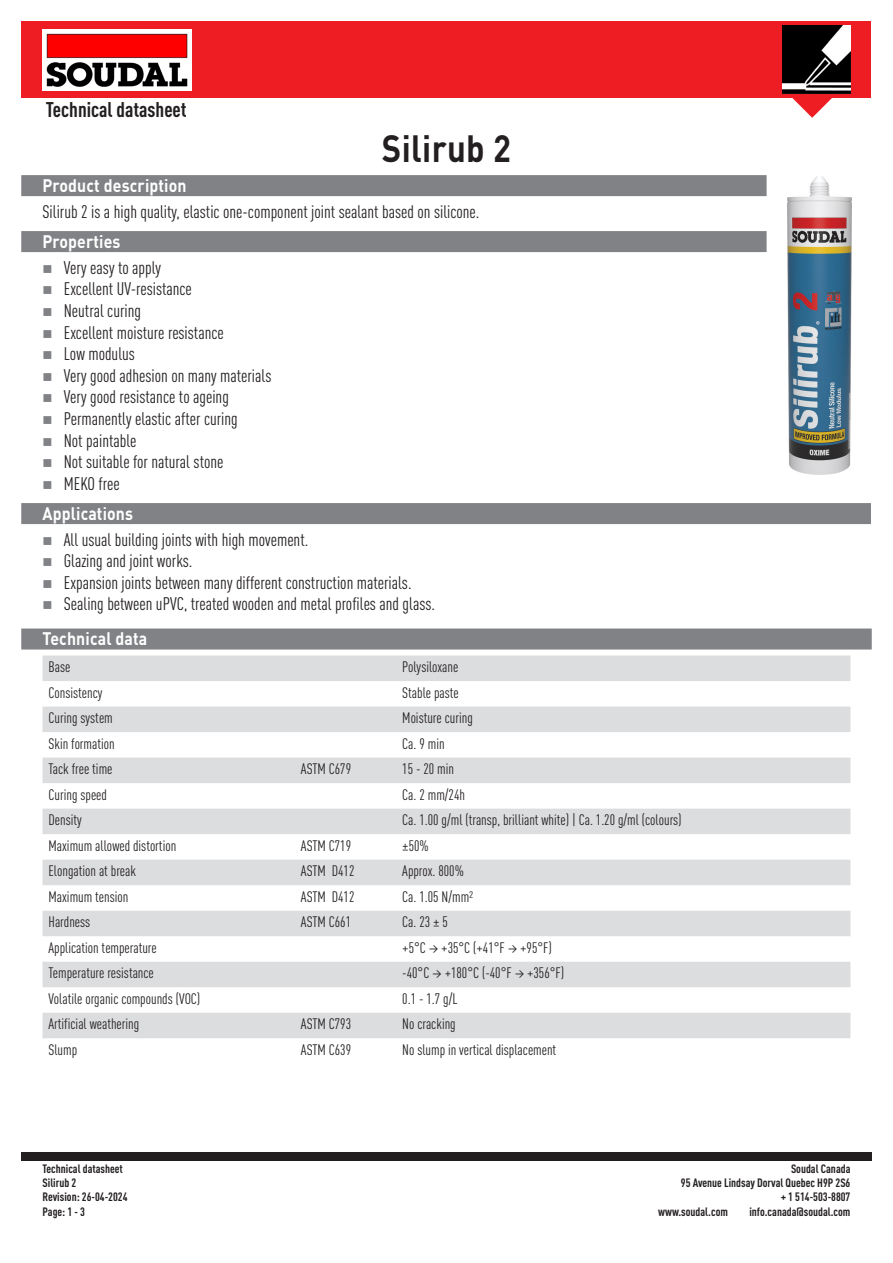
<style>
.page{position:relative;width:893px;height:1263px;background:#fff}
.page>*{position:absolute;margin:0;border:0;box-sizing:border-box;transform-origin:0 0}
.t1{font:700 37.5px "DIN Pro";letter-spacing:.01em;color:#231f20;scale:.88 1}
.Disclamer_Title{font:700 condensed 21px "DIN Pro";color:#231f20}
.Body_tekst{font:condensed 18px "DIN Pro";color:#231f20}
.Labels{font:700 18px "DIN Pro";letter-spacing:.01em;color:#fff;scale:.88 1}
.TechData{font:condensed 15px "DIN Pro";color:#231f20}
.Disclaimer{font:700 condensed 12px "DIN Pro";color:#231f20}
</style>
<div class="page">
<div style="left:21px;top:1152px;width:851px;height:9px;background:#231f20"></div>
<div style="left:21px;top:21px;width:850px;height:77px;background:#ee1d23"></div>
<svg style="left:792px;top:98px;width:40px;height:20px"></svg>
<img style="left:43px;top:29px;width:149px;height:61px">
<img style="left:782px;top:26px;width:68px;height:68px">
<img style="left:788px;top:176px;width:63px;height:298px">
<div style="left:21px;top:628px;width:851px;height:21px;background:#808285"></div>
<svg style="left:43px;top:655px;width:807px;height:383px;fill:#dcdddf"></svg>
<div style="left:21px;top:175px;width:746px;height:21px;background:#808285"></div>
<div style="left:21px;top:231px;width:746px;height:21px;background:#808285"></div>
<div style="left:21px;top:503px;width:850px;height:21px;background:#808285"></div>
<p class="Disclamer_Title" style="left:46px;top:94px;width:142px">Technical datasheet</p>
<p class="t1" style="left:382px;top:117px;width:148px">Silirub 2</p>
<p class="Labels" style="left:43px;top:170px;width:165px">Product description</p>
<p class="Body_tekst" style="left:43px;top:198px;width:438px">Silirub 2 is a high quality, elastic one-component joint sealant based on silicone.</p>
<p class="Labels" style="left:43px;top:226px;width:90px">Properties</p>
<p class="Body_tekst" style="left:64px;top:254px;width:99px">Very easy to apply</p>
<p class="Body_tekst" style="left:64px;top:276px;width:130px">Excellent UV-resistance</p>
<p class="Body_tekst" style="left:64px;top:298px;width:79px">Neutral curing</p>
<p class="Body_tekst" style="left:64px;top:319px;width:162px">Excellent moisture resistance</p>
<p class="Body_tekst" style="left:64px;top:341px;width:73px">Low modulus</p>
<p class="Body_tekst" style="left:64px;top:362px;width:209px">Very good adhesion on many materials</p>
<p class="Body_tekst" style="left:64px;top:384px;width:167px">Very good resistance to ageing</p>
<p class="Body_tekst" style="left:64px;top:406px;width:176px">Permanently elastic after curing</p>
<p class="Body_tekst" style="left:64px;top:427px;width:74px">Not paintable</p>
<p class="Body_tekst" style="left:64px;top:449px;width:161px">Not suitable for natural stone</p>
<p class="Body_tekst" style="left:64px;top:470px;width:57px">MEKO free</p>
<p class="Labels" style="left:43px;top:498px;width:104px">Applications</p>
<p class="Body_tekst" style="left:64px;top:526px;width:246px">All usual building joints with high movement.</p>
<p class="Body_tekst" style="left:64px;top:548px;width:130px">Glazing and joint works.</p>
<p class="Body_tekst" style="left:64px;top:570px;width:349px">Expansion joints between many different construction materials.</p>
<p class="Body_tekst" style="left:64px;top:591px;width:373px">Sealing between uPVC, treated wooden and metal profiles and glass.</p>
<p class="Labels" style="left:43px;top:624px;width:121px">Technical data</p>
<p class="TechData" style="left:49px;top:656px;width:23px">Base</p>
<p class="TechData" style="left:402px;top:656px;width:57px">Polysiloxane</p>
<p class="TechData" style="left:49px;top:682px;width:55px">Consistency</p>
<p class="TechData" style="left:402px;top:682px;width:58px">Stable paste</p>
<p class="TechData" style="left:49px;top:707px;width:66px">Curing system</p>
<p class="TechData" style="left:402px;top:707px;width:72px">Moisture curing</p>
<p class="TechData" style="left:49px;top:733px;width:68px">Skin formation</p>
<p class="TechData" style="left:402px;top:733px;width:44px">Ca. 9 min</p>
<p class="TechData" style="left:49px;top:758px;width:65px">Tack free time</p>
<p class="TechData" style="left:301px;top:758px;width:52px">ASTM C679</p>
<p class="TechData" style="left:402px;top:758px;width:53px">15 - 20 min</p>
<p class="TechData" style="left:49px;top:784px;width:60px">Curing speed</p>
<p class="TechData" style="left:402px;top:784px;width:64px">Ca. 2 mm/24h</p>
<p class="TechData" style="left:49px;top:809px;width:35px">Density</p>
<p class="TechData" style="left:402px;top:809px;width:281px">Ca. 1.00 g/ml (transp, brilliant white) | Ca. 1.20 g/ml (colours)</p>
<p class="TechData" style="left:49px;top:835px;width:129px">Maximum allowed distortion</p>
<p class="TechData" style="left:301px;top:835px;width:52px">ASTM C719</p>
<p class="TechData" style="left:402px;top:835px;width:28px">±50%</p>
<p class="TechData" style="left:49px;top:860px;width:89px">Elongation at break</p>
<p class="TechData" style="left:301px;top:860px;width:55px">ASTM D412</p>
<p class="TechData" style="left:402px;top:860px;width:63px">Approx. 800%</p>
<p class="TechData" style="left:49px;top:886px;width:81px">Maximum tension</p>
<p class="TechData" style="left:301px;top:886px;width:55px">ASTM D412</p>
<p class="TechData" style="left:402px;top:886px;width:73px">Ca. 1.05 N/mm²</p>
<p class="TechData" style="left:49px;top:911px;width:43px">Hardness</p>
<p class="TechData" style="left:301px;top:911px;width:52px">ASTM C661</p>
<p class="TechData" style="left:402px;top:911px;width:47px">Ca. 23 ± 5</p>
<p class="TechData" style="left:49px;top:937px;width:110px">Application temperature</p>
<p class="TechData" style="left:402px;top:937px;width:151px">+5°C → +35°C (+41°F → +95°F)</p>
<p class="TechData" style="left:49px;top:962px;width:107px">Temperature resistance</p>
<p class="TechData" style="left:402px;top:962px;width:163px">-40°C → +180°C (-40°F → +356°F)</p>
<p class="TechData" style="left:49px;top:988px;width:153px">Volatile organic compounds (VOC)</p>
<p class="TechData" style="left:402px;top:988px;width:57px">0.1 - 1.7 g/L</p>
<p class="TechData" style="left:49px;top:1013px;width:92px">Artificial weathering</p>
<p class="TechData" style="left:301px;top:1013px;width:52px">ASTM C793</p>
<p class="TechData" style="left:402px;top:1013px;width:55px">No cracking</p>
<p class="TechData" style="left:49px;top:1039px;width:30px">Slump</p>
<p class="TechData" style="left:301px;top:1039px;width:52px">ASTM C639</p>
<p class="TechData" style="left:402px;top:1039px;width:155px">No slump in vertical displacement</p>
<p class="Disclaimer" style="left:43px;top:1159px;width:82px">Technical datasheet</p>
<p class="Disclaimer" style="left:43px;top:1174px;width:35px">Silirub 2</p>
<p class="Disclaimer" style="left:43px;top:1188px;width:86px">Revision: 26-04-2024</p>
<p class="Disclaimer" style="left:43px;top:1202px;width:44px">Page: 1 - 3</p>
<p class="Disclaimer" style="left:791px;top:1159px;width:61px">Soudal Canada</p>
<p class="Disclaimer" style="left:681px;top:1174px;width:171px">95 Avenue Lindsay Dorval Quebec H9P 2S6</p>
<p class="Disclaimer" style="left:781px;top:1188px;width:71px">+ 1 514-503-8807</p>
<p class="Disclaimer" style="left:658px;top:1202px;width:71px">www.soudal.com</p>
<p class="Disclaimer" style="left:749px;top:1202px;width:103px">info.canada@soudal.com</p>
</div>
